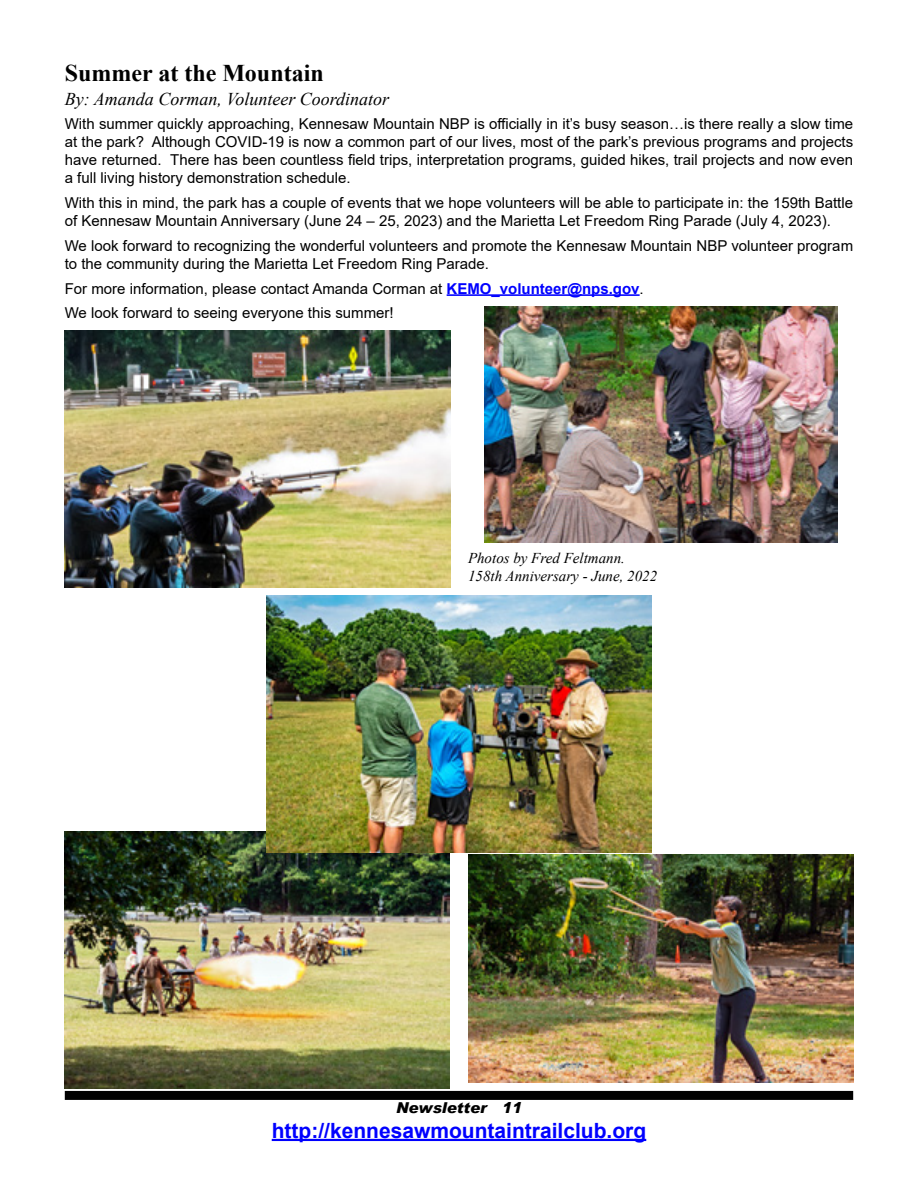
<style>
.page{position:relative;width:918px;height:1188px;background:#fff}
.page>*{position:absolute;margin:0;border:0;box-sizing:border-box;transform-origin:0 0}
.t1{font:700 24px "Times New Roman";color:#000}
.t2{font:700 21px "Arial";color:#00f}
.t3{font:italic 18px "Times New Roman";color:#000}
.t4{font:15px/18px "Arial";color:#000}
.t5{font:italic 15px/18px "Times New Roman";color:#000}
.t6{font:italic 900 15px "Arial";color:#000}
.s1{font-weight:700;color:#00f}
</style>
<div class="page">
<div style="left:65px;top:1091px;width:788px;height:9px;background:#000"></div>
<hr style="left:272px;top:1139px;width:374px;height:2px;background:#00f">
<hr style="left:447px;top:294px;width:193px;height:2px;background:#00f">
<img style="left:65px;top:330px;width:385px;height:257px">
<img style="left:484px;top:307px;width:353px;height:235px">
<img style="left:468px;top:854px;width:385px;height:229px">
<img style="left:65px;top:832px;width:385px;height:257px">
<img style="left:266px;top:596px;width:386px;height:256px">
<h1 class="t1" style="left:65px;top:56px;width:260px">Summer at the Mountain</h1>
<p class="t3" style="left:65px;top:86px;width:326px">By: Amanda Corman, Volunteer Coordinator</p>
<p class="t4" style="left:65px;top:115px;width:790px;text-align:justify">With summer quickly approaching, Kennesaw Mountain NBP is officially in it’s busy season…is there really a slow time at the park? Although COVID-19 is now a common part of our lives, most of the park’s previous programs and projects have returned. There has been countless field trips, interpretation programs, guided hikes, trail projects and now even a full living history demonstration schedule.</p>
<p class="t4" style="left:65px;top:194px;width:790px">With this in mind, the park has a couple of events that we hope volunteers will be able to participate in: the 159th Battle of Kennesaw Mountain Anniversary (June 24 – 25, 2023) and the Marietta Let Freedom Ring Parade (July 4, 2023).</p>
<p class="t4" style="left:65px;top:236px;width:790px">We look forward to recognizing the wonderful volunteers and promote the Kennesaw Mountain NBP volunteer program to the community during the Marietta Let Freedom Ring Parade.</p>
<p class="t4" style="left:65px;top:276px;width:581px;line-height:24.8px">For more information, please contact Amanda Corman at <span class="s1">KEMO_volunteer@nps.gov</span>.<br>We look forward to seeing everyone this summer!</p>
<p class="t5" style="left:468px;top:549px;width:191px">Photos by Fred Feltmann.<br>158th Anniversary - June, 2022</p>
<p class="t6" style="left:396px;top:1098px;width:127px">Newsletter 11</p>
<h2 class="t2" style="left:272px;top:1116px;width:376px">http://kennesawmountaintrailclub.org</h2>
</div>
